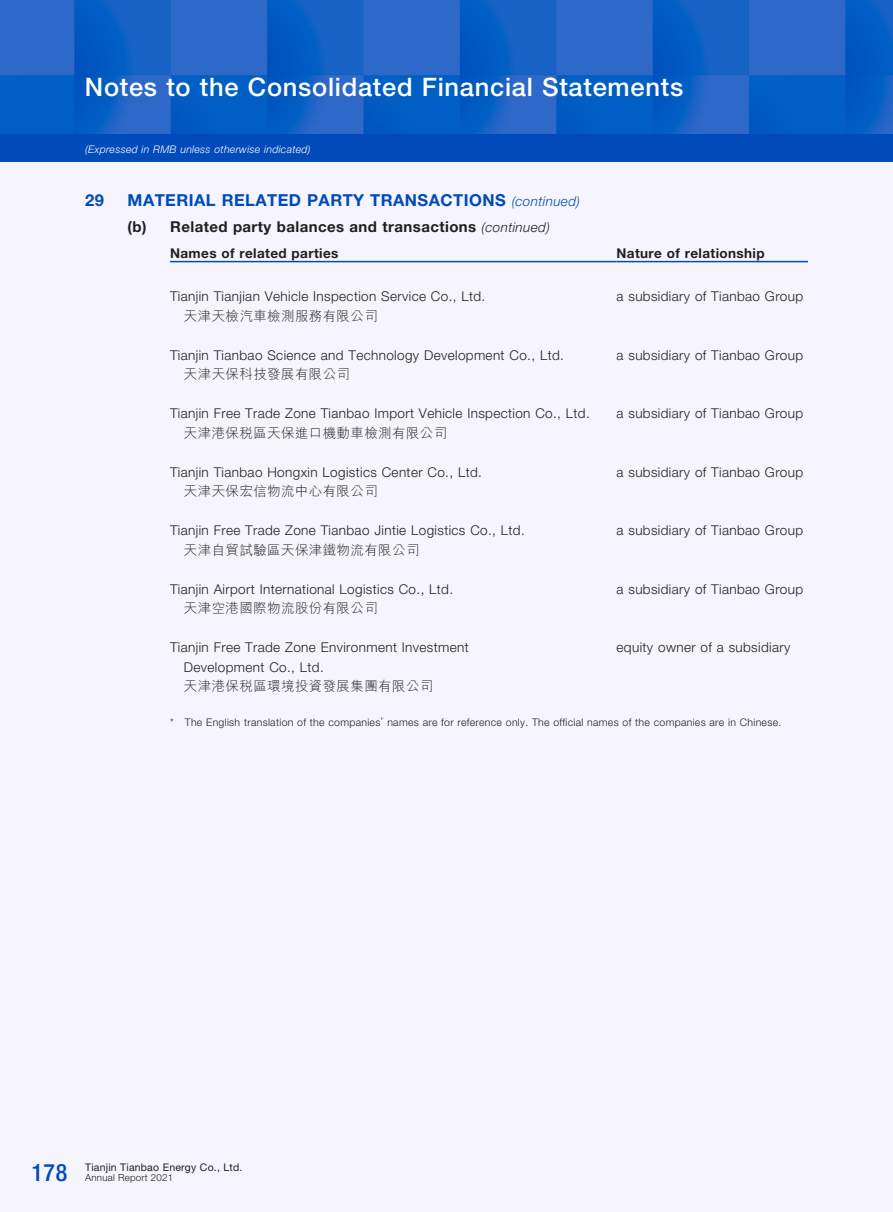
<style>
.page{position:relative;width:893px;height:1212px;background:#fff}
.page>*{position:absolute;margin:0;border:0;box-sizing:border-box;transform-origin:0 0}
.t1{font:500 25.5px "Helvetica Neue LT Std";letter-spacing:.03em;color:#fff}
.t2{font:500 condensed 24px "Helvetica Neue LT Std";color:#004aba}
.t3{font:700 16.5px "Helvetica Neue LT Std";letter-spacing:.03em;color:#004aba}
.t4{font:700 15px "Helvetica Neue LT Std";letter-spacing:.03em;color:#231f20}
.t5{font:300 13.5px/19.5px "Helvetica Neue LT Std";letter-spacing:.03em;color:#231f20}
.t6{font:300 13.5px "M Hei HK";letter-spacing:.03em;color:#231f20}
.t7{font:700 13.5px "Helvetica Neue LT Std";letter-spacing:.03em;color:#231f20}
.t8{font:300 10.5px "Helvetica Neue LT Std";letter-spacing:.03em;color:#231f20}
.t9{font:italic 300 10.5px "Helvetica Neue LT Std";letter-spacing:.03em;color:#fff}
.t10{font:10.5px "Helvetica Neue LT Std";letter-spacing:.02em;color:#231f20}
.t11{font:300 9.75px "Helvetica Neue LT Std";letter-spacing:.02em;color:#231f20}
.s1{font-weight:300;font-style:italic;font-size:13.5px}
</style>
<div class="page">
<img style="left:0;top:0;width:893px;height:134px">
<div style="left:0;top:134px;width:893px;height:28px;background:#004aba"></div>
<div style="left:0;top:162px;width:893px;height:1050px;background:#f6f4fc"></div>
<hr style="left:170px;top:261px;width:447px;height:1px;background:#004aba">
<hr style="left:617px;top:261px;width:191px;height:1px;background:#004aba">
<h1 class="t1" style="left:85px;top:72px;width:600px">Notes to the Consolidated Financial Statements</h1>
<p class="t9" style="left:85px;top:143px;width:227px">(Expressed in RMB unless otherwise indicated)</p>
<p class="t3" style="left:85px;top:190px;width:20px">29</p>
<p class="t3" style="left:128px;top:190px;width:454px">MATERIAL RELATED PARTY TRANSACTIONS <span class="s1">(continued)</span></p>
<p class="t4" style="left:128px;top:217px;width:424px">(b) Related party balances and transactions <span class="s1">(continued)</span></p>
<p class="t7" style="left:170px;top:245px;width:170px">Names of related parties</p>
<p class="t7" style="left:617px;top:245px;width:150px">Nature of relationship</p>
<p class="t5" style="left:170px;top:286px;width:317px">Tianjin Tianjian Vehicle Inspection Service Co., Ltd.</p>
<p class="t6" style="left:184px;top:309px;width:195px">天津天檢汽車檢測服務有限公司</p>
<p class="t5" style="left:617px;top:286px;width:188px">a subsidiary of Tianbao Group</p>
<p class="t5" style="left:170px;top:345px;width:395px">Tianjin Tianbao Science and Technology Development Co., Ltd.</p>
<p class="t6" style="left:184px;top:367px;width:168px">天津天保科技發展有限公司</p>
<p class="t5" style="left:617px;top:345px;width:188px">a subsidiary of Tianbao Group</p>
<p class="t5" style="left:170px;top:403px;width:421px">Tianjin Free Trade Zone Tianbao Import Vehicle Inspection Co., Ltd.</p>
<p class="t6" style="left:184px;top:426px;width:265px">天津港保稅區天保進口機動車檢測有限公司</p>
<p class="t5" style="left:617px;top:403px;width:188px">a subsidiary of Tianbao Group</p>
<p class="t5" style="left:170px;top:462px;width:313px">Tianjin Tianbao Hongxin Logistics Center Co., Ltd.</p>
<p class="t6" style="left:184px;top:484px;width:195px">天津天保宏信物流中心有限公司</p>
<p class="t5" style="left:617px;top:462px;width:188px">a subsidiary of Tianbao Group</p>
<p class="t5" style="left:170px;top:520px;width:356px">Tianjin Free Trade Zone Tianbao Jintie Logistics Co., Ltd.</p>
<p class="t6" style="left:184px;top:543px;width:237px">天津自貿試驗區天保津鐵物流有限公司</p>
<p class="t5" style="left:617px;top:520px;width:188px">a subsidiary of Tianbao Group</p>
<p class="t5" style="left:170px;top:579px;width:285px">Tianjin Airport International Logistics Co., Ltd.</p>
<p class="t6" style="left:184px;top:601px;width:195px">天津空港國際物流股份有限公司</p>
<p class="t5" style="left:617px;top:579px;width:188px">a subsidiary of Tianbao Group</p>
<p class="t5" style="left:184px;top:637px;width:286px;text-indent:-14px">Tianjin Free Trade Zone Environment Investment<br>Development Co., Ltd.</p>
<p class="t6" style="left:184px;top:679px;width:251px">天津港保稅區環境投資發展集團有限公司</p>
<p class="t5" style="left:617px;top:637px;width:175px">equity owner of a subsidiary</p>
<p class="t8" style="left:170px;top:716px;width:613px">* The English translation of the companies’ names are for reference only. The official names of the companies are in Chinese.</p>
<h2 class="t2" style="left:31px;top:1158px;width:37px">178</h2>
<p class="t10" style="left:85px;top:1161px;width:159px">Tianjin Tianbao Energy Co., Ltd.</p>
<p class="t11" style="left:85px;top:1172px;width:89px">Annual Report 2021</p>
</div>
